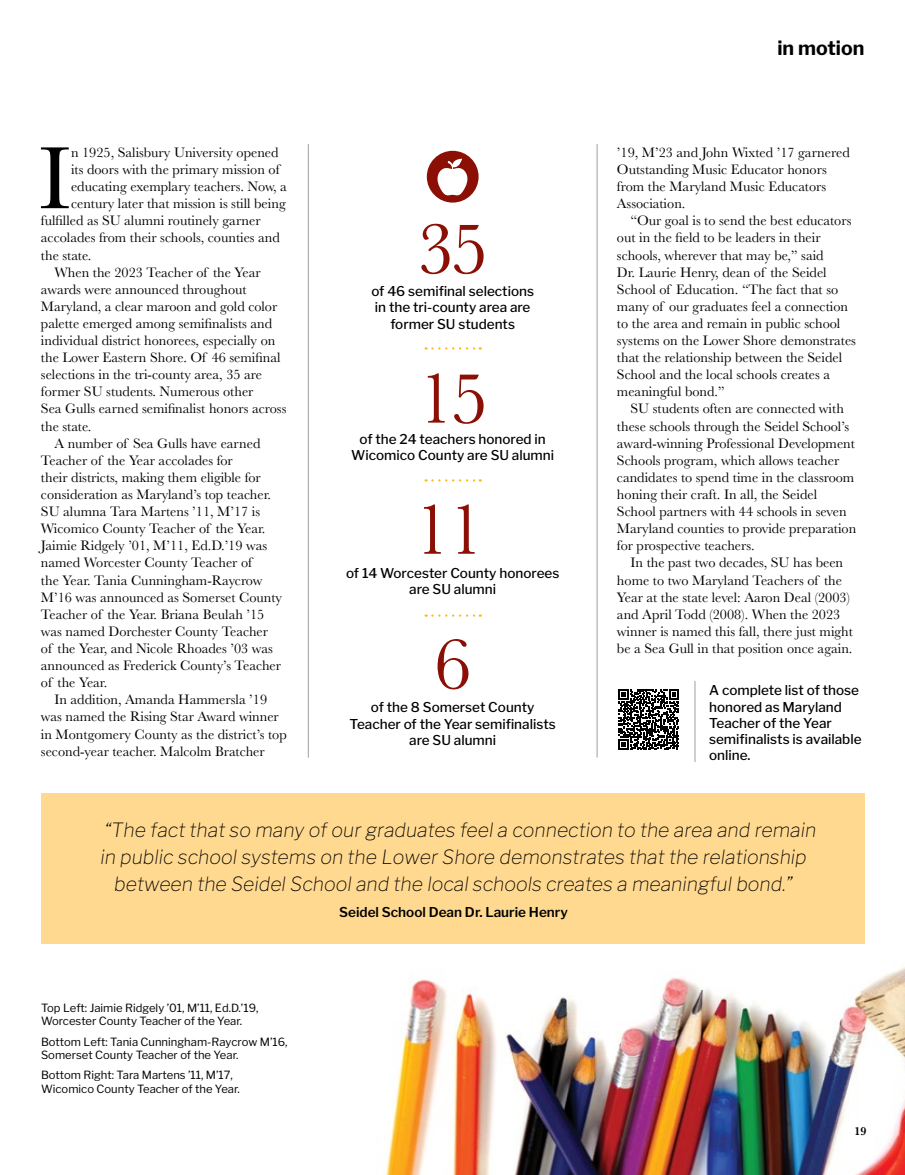
<style>
.page{position:relative;width:905px;height:1175px;background:#fff}
.page>*{position:absolute;margin:0;border:0;box-sizing:border-box;transform-origin:0 0}
.t1{font:91.8px "Baskerville";color:#000}
.t2{font:75px "Baskerville";color:#8b0f04}
.t3{font:italic 100 19.5px/27px "Libre Franklin";color:#000;text-align:center}
.t4{font:700 19.5px "Libre Franklin";color:#000}
.t5{font:14.25px/17.1px "Baskerville";color:#000}
.t6{font:500 13.5px/16.2px "Libre Franklin";color:#000;text-align:center}
.t7{font:600 13.5px "Libre Franklin";color:#000}
.t8{font:600 12px "Baskerville";color:#000}
.t9{font:11.25px/13.5px "Libre Franklin";color:#000}
</style>
<div class="page">
<div style="left:41px;top:793px;width:823px;height:150px;background:#ffd990"></div>
<hr style="left:308px;top:144px;width:1px;height:613px;background:#9d9fa2">
<hr style="left:596px;top:144px;width:1px;height:613px;background:#9d9fa2">
<svg style="left:432px;top:347px;width:49px;height:2px"></svg>
<svg style="left:432px;top:479px;width:49px;height:2px"></svg>
<svg style="left:432px;top:614px;width:49px;height:2px"></svg>
<div style="left:427px;top:151px;width:51px;height:52px;background:#8b0f04;border-radius:50%"></div>
<svg style="left:434px;top:159px;width:36px;height:39px"></svg>
<img style="left:385px;top:967px;width:519px;height:207px">
<hr style="left:694px;top:681px;width:1px;height:81px;background:#9d9fa2">
<svg style="left:618px;top:689px;width:61px;height:61px"></svg>
<p class="t1" style="left:39px;top:120px;width:34px">I</p>
<p class="t5" style="left:71px;top:144px;width:209px">n 1925, Salisbury University opened</p>
<p class="t5" style="left:71px;top:161px;width:210px">its doors with the primary mission of</p>
<p class="t5" style="left:71px;top:178px;width:217px">educating exemplary teachers. Now, a</p>
<p class="t5" style="left:71px;top:195px;width:216px">century later that mission is still being</p>
<p class="t5" style="left:41px;top:212px;width:221px">fulfilled as SU alumni routinely garner</p>
<p class="t5" style="left:41px;top:229px;width:240px">accolades from their schools, counties and</p>
<p class="t5" style="left:41px;top:246px;width:52px">the state.</p>
<p class="t5" style="left:41px;top:264px;width:247px;text-indent:14px">When the 2023 Teacher of the Year awards were announced throughout Maryland, a clear maroon and gold color palette emerged among semifinalists and individual district honorees, especially on the Lower Eastern Shore. Of 46 semifinal selections in the tri-county area, 35 are former SU students. Numerous other<br>Sea Gulls earned semifinalist honors across the state.</p>
<p class="t5" style="left:41px;top:435px;width:243px;text-indent:14px">A number of Sea Gulls have earned Teacher of the Year accolades for<br>their districts, making them eligible for consideration as Maryland’s top teacher.<br>SU alumna Tara Martens ’11, M’17 is Wicomico County Teacher of the Year.<br>Jaimie Ridgely ’01, M’11, Ed.D.’19 was named Worcester County Teacher of<br>the Year. Tania Cunningham-Raycrow M’16 was announced as Somerset County Teacher of the Year. Briana Beulah ’15 was named Dorchester County Teacher of the Year, and Nicole Rhoades ’03 was announced as Frederick County’s Teacher of the Year.</p>
<p class="t5" style="left:41px;top:691px;width:247px;text-indent:14px">In addition, Amanda Hammersla ’19 was named the Rising Star Award winner in Montgomery County as the district’s top second-year teacher. Malcolm Bratcher</p>
<p class="t2" style="left:417px;top:201px;width:73px">35</p>
<p class="t6" style="left:371px;top:283px;width:164px">of 46 semifinal selections in the tri-county area are former SU students</p>
<p class="t2" style="left:417px;top:350px;width:73px">15</p>
<p class="t6" style="left:351px;top:431px;width:204px">of the 24 teachers honored in<br>Wicomico County are SU alumni</p>
<p class="t2" style="left:413px;top:481px;width:73px">11</p>
<p class="t6" style="left:346px;top:565px;width:215px">of 14 Worcester County honorees are SU alumni</p>
<p class="t2" style="left:434px;top:616px;width:39px">6</p>
<p class="t6" style="left:349px;top:699px;width:207px">of the 8 Somerset County<br>Teacher of the Year semifinalists are SU alumni</p>
<p class="t4" style="left:777px;top:36px;width:89px">in motion</p>
<p class="t5" style="left:617px;top:144px;width:234px">’19, M’23 and John Wixted ’17 garnered<br>Outstanding Music Educator honors from the Maryland Music Educators<br>Association.</p>
<p class="t5" style="left:617px;top:212px;width:240px;text-indent:14px">“Our goal is to send the best educators out in the field to be leaders in their schools, wherever that may be,” said<br>Dr. Laurie Henry, dean of the Seidel School of Education. “The fact that so many of our graduates feel a connection to the area and remain in public school systems on the Lower Shore demonstrates that the relationship between the Seidel School and the local schools creates a meaningful bond.”</p>
<p class="t5" style="left:617px;top:400px;width:241px;text-indent:14px">SU students often are connected with these schools through the Seidel School’s award-winning Professional Development Schools program, which allows teacher candidates to spend time in the classroom honing their craft. In all, the Seidel School partners with 44 schools in seven Maryland counties to provide preparation for prospective teachers.</p>
<p class="t5" style="left:617px;top:554px;width:237px;text-indent:14px">In the past two decades, SU has been home to two Maryland Teachers of the Year at the state level: Aaron Deal (2003) and April Todd (2008). When the 2023 winner is named this fall, there just might be a Sea Gull in that position once again.</p>
<p class="t6" style="left:709px;top:682px;width:154px;text-align:left">A complete list of those honored as Maryland<br>Teacher of the Year semifinalists is available online.</p>
<p class="t3" style="left:100px;top:816px;width:717px">“The fact that so many of our graduates feel a connection to the area and remain in public school systems on the Lower Shore demonstrates that the relationship between the Seidel School and the local schools creates a meaningful bond.”</p>
<p class="t7" style="left:339px;top:903px;width:230px">Seidel School Dean Dr. Laurie Henry</p>
<p class="t9" style="left:41px;top:1001px;width:219px">Top Left: Jaimie Ridgely ’01, M’11, Ed.D.’19,<br>Worcester County Teacher of the Year.</p>
<p class="t9" style="left:41px;top:1034px;width:248px">Bottom Left: Tania Cunningham-Raycrow M’16,<br>Somerset County Teacher of the Year.</p>
<p class="t9" style="left:41px;top:1068px;width:200px">Bottom Right: Tara Martens ’11, M’17,<br>Wicomico County Teacher of the Year.</p>
<p class="t8" style="left:854px;top:1123px;width:13px">19</p>
</div>
